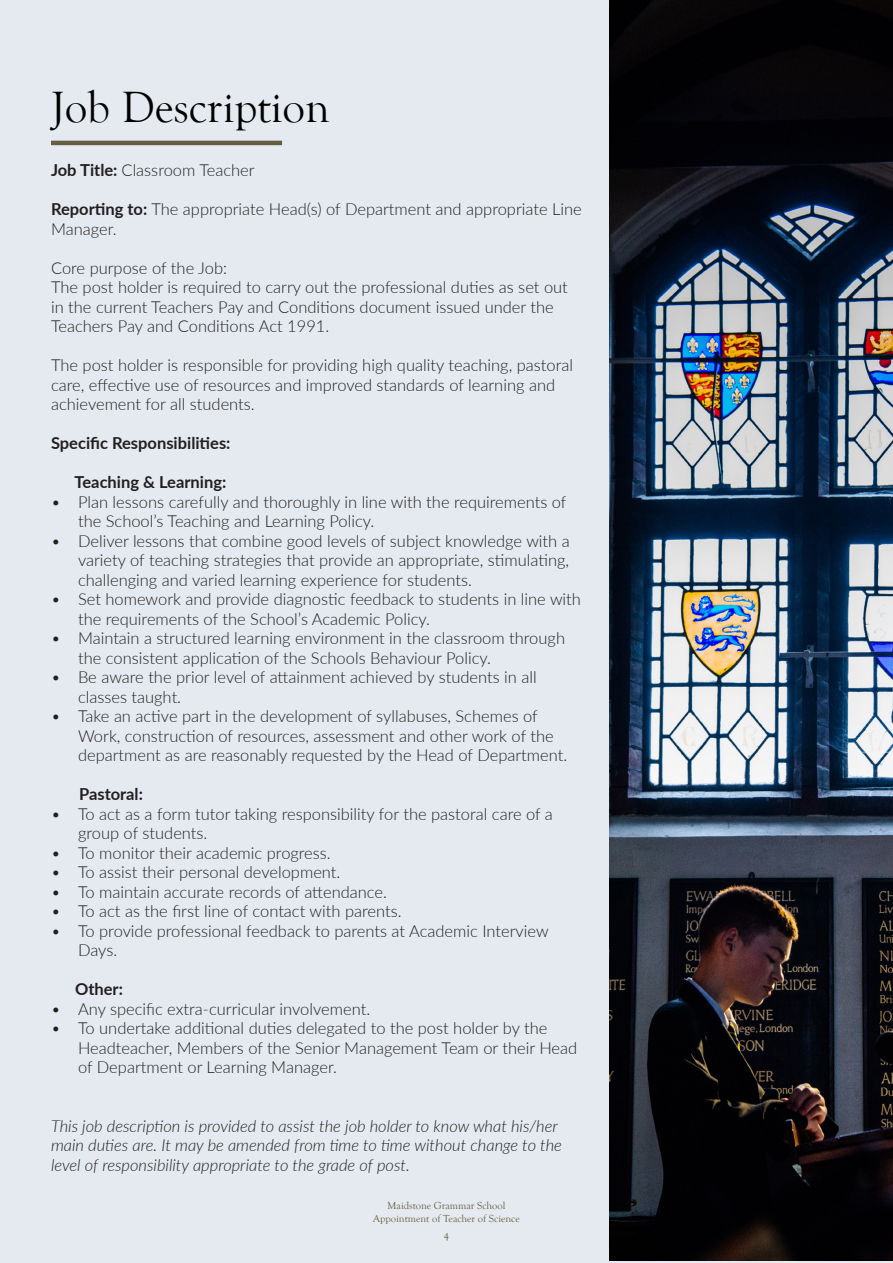
<style>
.page{position:relative;width:893px;height:1263px;background:#e4eaef}
.page>*{position:absolute;margin:0;border:0;box-sizing:border-box;transform-origin:0 0}
.t1{font:45px "Goudy Old Style T";color:#000001}
.t2{font:300 16.5px/19.5px "Lato";color:#231f20}
.t3{font:italic 300 16.5px/19.5px "Lato";color:#231f20}
.t4{font:700 16.5px "Lato";color:#231f20}
.t5{font:10.5px/12.6px "Goudy Old Style T";color:#655f44;text-align:center}
.s1{font-weight:700}
</style>
<div class="page">
<hr style="left:51px;top:141px;width:231px;height:4px;background:#645e43">
<img style="left:609px;top:0;width:284px;height:1261px">
<p class="t1" style="left:51px;top:82px;width:280px">Job Description</p>
<p class="t2" style="left:51px;top:160px;width:205px"><span class="s1">Job Title:</span> Classroom Teacher</p>
<p class="t2" style="left:51px;top:199px;width:532px"><span class="s1">Reporting to:</span> The appropriate Head(s) of Department and appropriate Line<br>Manager.</p>
<p class="t2" style="left:51px;top:257px;width:178px">Core purpose of the Job:</p>
<p class="t2" style="left:51px;top:277px;width:518px">The post holder is required to carry out the professional duties as set out in the current Teachers Pay and Conditions document issued under the<br>Teachers Pay and Conditions Act 1991.</p>
<p class="t2" style="left:51px;top:355px;width:523px">The post holder is responsible for providing high quality teaching, pastoral care, effective use of resources and improved standards of learning and achievement for all students.</p>
<p class="t4" style="left:51px;top:431px;width:181px">Specific Responsibilities:</p>
<p class="t4" style="left:75px;top:470px;width:153px">Teaching &amp; Learning:</p>
<p class="t2" style="left:78px;top:491px;width:490px;text-indent:-27px">• Plan lessons carefully and thoroughly in line with the requirements of the School’s Teaching and Learning Policy.</p>
<p class="t2" style="left:78px;top:530px;width:493px;text-align:justify;text-indent:-27px">• Deliver lessons that combine good levels of subject knowledge with a variety of teaching strategies that provide an appropriate, stimulating, challenging and varied learning experience for students.</p>
<p class="t2" style="left:78px;top:589px;width:504px;text-indent:-27px">• Set homework and provide diagnostic feedback to students in line with the requirements of the School’s Academic Policy.</p>
<p class="t2" style="left:78px;top:628px;width:489px;text-indent:-27px">• Maintain a structured learning environment in the classroom through the consistent application of the Schools Behaviour Policy.</p>
<p class="t2" style="left:78px;top:667px;width:460px;text-indent:-27px">• Be aware the prior level of attainment achieved by students in all classes taught.</p>
<p class="t2" style="left:78px;top:706px;width:491px;text-indent:-27px">• Take an active part in the development of syllabuses, Schemes of<br>Work, construction of resources, assessment and other work of the department as are reasonably requested by the Head of Department.</p>
<p class="t4" style="left:79px;top:782px;width:65px">Pastoral:</p>
<p class="t2" style="left:78px;top:803px;width:476px;text-indent:-27px">• To act as a form tutor taking responsibility for the pastoral care of a group of students.</p>
<p class="t2" style="left:51px;top:842px;width:281px">• To monitor their academic progress.</p>
<p class="t2" style="left:51px;top:862px;width:291px">• To assist their personal development.</p>
<p class="t2" style="left:51px;top:881px;width:337px">• To maintain accurate records of attendance.</p>
<p class="t2" style="left:51px;top:901px;width:352px">• To act as the first line of contact with parents.</p>
<p class="t2" style="left:78px;top:920px;width:472px;text-indent:-27px">• To provide professional feedback to parents at Academic Interview<br>Days.</p>
<p class="t4" style="left:75px;top:977px;width:49px">Other:</p>
<p class="t2" style="left:51px;top:998px;width:321px">• Any specific extra-curricular involvement.</p>
<p class="t2" style="left:78px;top:1018px;width:501px;text-indent:-27px">• To undertake additional duties delegated to the post holder by the<br>Headteacher, Members of the Senior Management Team or their Head of Department or Learning Manager.</p>
<p class="t3" style="left:51px;top:1115px;width:512px">This job description is provided to assist the job holder to know what his/her main duties are. It may be amended from time to time without change to the level of responsibility appropriate to the grade of post.</p>
<p class="t5" style="left:373px;top:1200px;width:148px">Maidstone Grammar School<br>Appointment of Teacher of Science</p>
<p class="t5" style="left:444px;top:1231px;width:7px">4</p>
</div>
